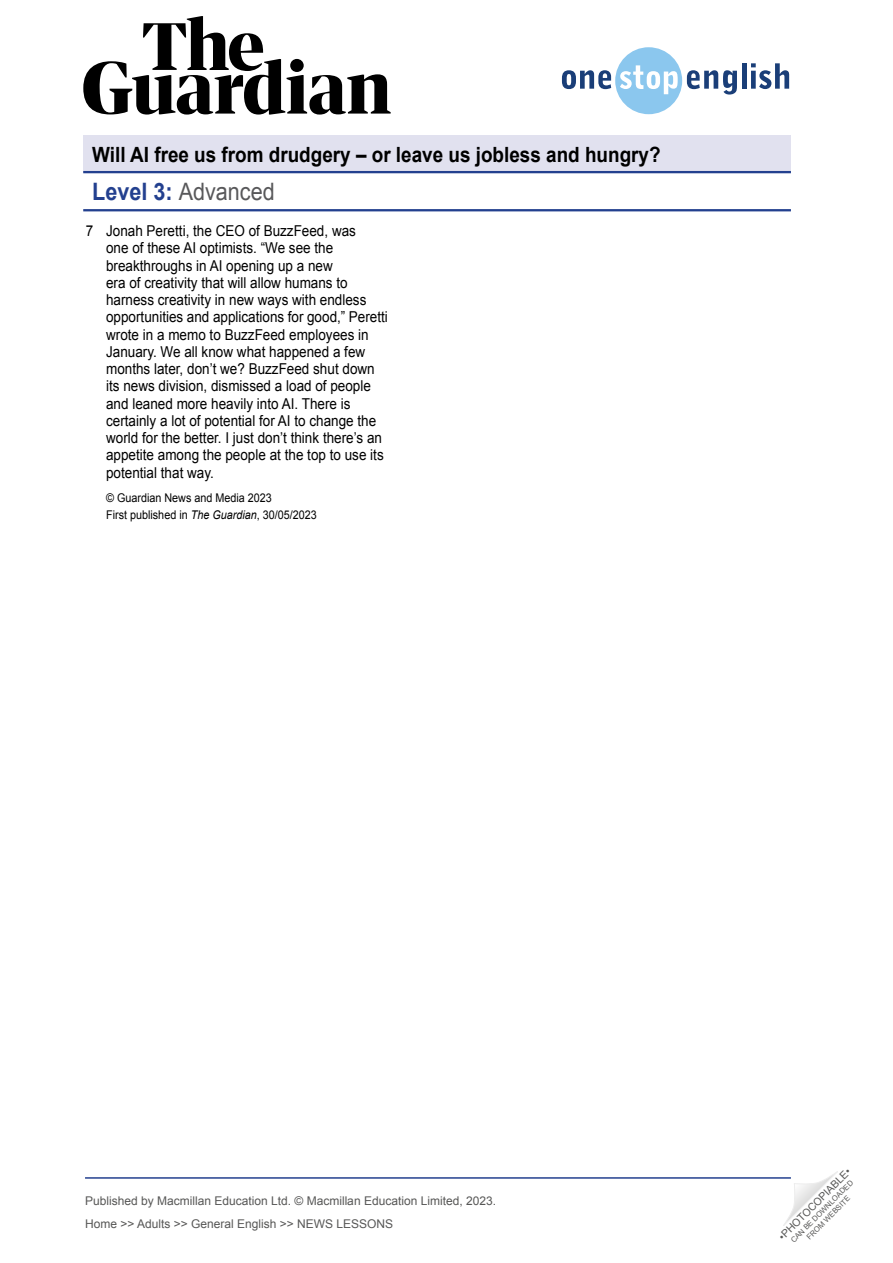
<style>
.page{position:relative;width:893px;height:1263px;background:#fff}
.page>*{position:absolute;margin:0;border:0;box-sizing:border-box;transform-origin:0 0}
.t1{font:24px "Arial";color:#58585a;scale:.9 1}
.t2{font:700 21px "Arial";color:#000;scale:.9 1}
.Article__Body_text{font:15px/17.2px "Arial";color:#000;scale:.9 1}
.t3{font:12px/23px "Arial";color:#575756}
.Article__FT_copyrigh{font:12px "Arial";color:#000;scale:.9 1}
.t4{font:10.5px "Arial";color:#575756}
.t5{font:7.5px/9px "Arial";color:#575756;text-align:center}
.s1{font-weight:700;color:#23408f}
.s2{font-style:italic}
</style>
<div class="page">
<svg style="left:783px;top:1171px;width:55px;height:55px"></svg>
<svg style="left:83px;top:16px;width:308px;height:99px"></svg>
<svg style="left:562px;top:47px;width:175px;height:67px"></svg>
<hr style="left:742px;top:63px;width:4px;height:26px;background:#1a3e78">
<svg style="left:751px;top:63px;width:38px;height:26px"></svg>
<hr style="left:85px;top:1177px;width:706px;height:2px;background:#23408f">
<div style="left:83px;top:136px;width:708px;height:37px;background:#e1e1ef"></div>
<hr style="left:83px;top:171px;width:708px;height:2px;background:#23408f">
<hr style="left:83px;top:209px;width:708px;height:2px;background:#23408f">
<h2 class="t2" style="left:92px;top:141px;width:633px">Will AI free us from drudgery – or leave us jobless and hungry?</h2>
<h1 class="t1" style="left:92px;top:176px;width:204px"><span class="s1">Level 3:</span> Advanced</h1>
<p class="Article__Body_text" style="left:106px;top:222px;width:315px">Jonah Peretti, the CEO of BuzzFeed, was<br>one of these AI optimists. “We see the breakthroughs in AI opening up a new<br>era of creativity that will allow humans to harness creativity in new ways with endless opportunities and applications for good,” Peretti wrote in a memo to BuzzFeed employees in January. We all know what happened a few months later, don’t we? BuzzFeed shut down its news division, dismissed a load of people and leaned more heavily into AI. There is certainly a lot of potential for AI to change the world for the better. I just don’t think there’s an appetite among the people at the top to use its potential that way.</p>
<p class="Article__FT_copyrigh" style="left:106px;top:490px;width:186px">© Guardian News and Media 2023</p>
<p class="Article__FT_copyrigh" style="left:106px;top:507px;width:236px">First published in <span class="s2">The Guardian</span>, 30/05/2023</p>
<p class="Article__Body_text" style="left:86px;top:222px;width:10px">7</p>
<p class="t3" style="left:85px;top:1189px;width:413px">Published by Macmillan Education Ltd. © Macmillan Education Limited, 2023.<br>Home &gt;&gt; Adults &gt;&gt; General English &gt;&gt; NEWS LESSONS</p>
<p class="t4" style="left:776px;top:1233px;width:99px;rotate:-45deg">•PHOTOCOPIABLE•</p>
<p class="t5" style="left:789px;top:1238px;width:86px;rotate:-45deg">CAN BE DOWNLOADED<br>FROM WEBSITE</p>
</div>
